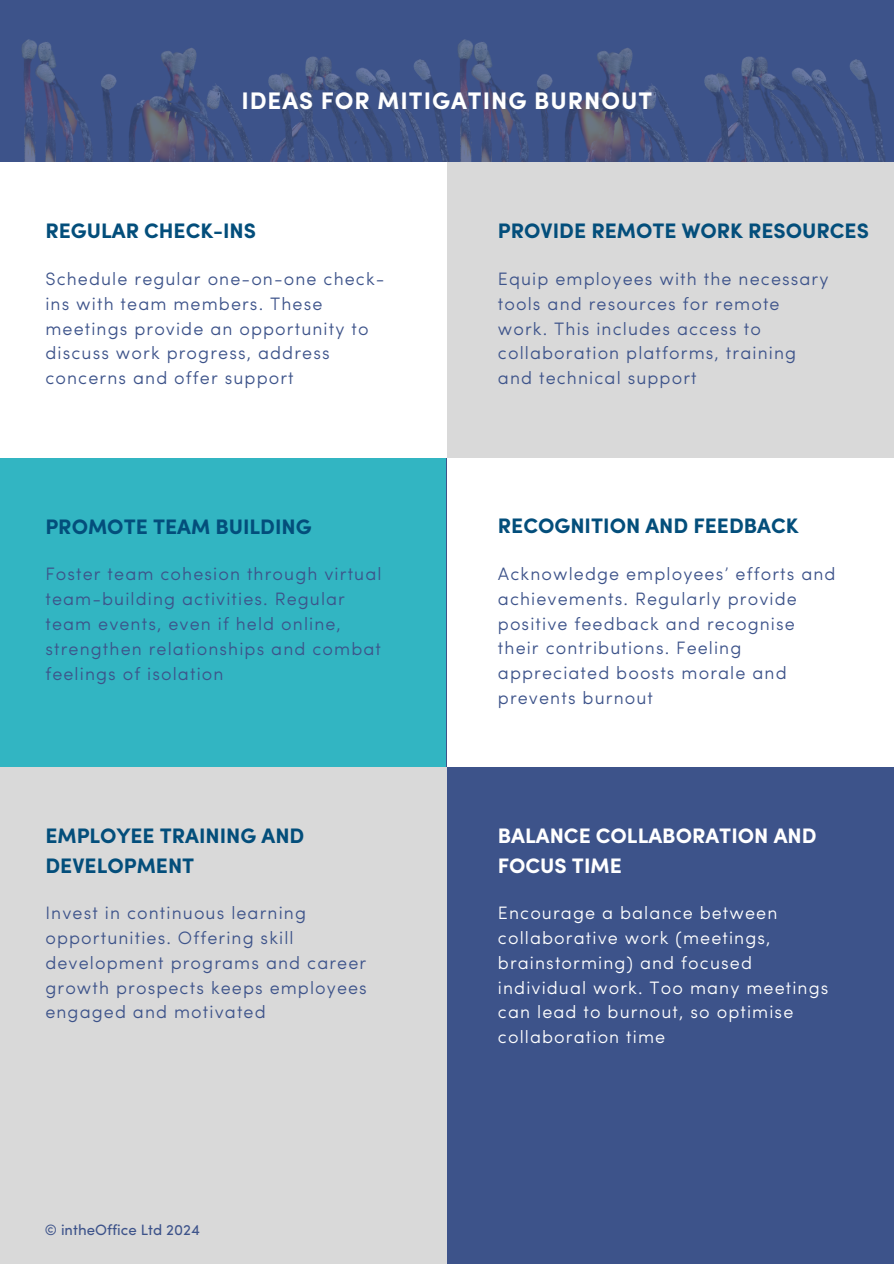
<style>
.page{position:relative;width:894px;height:1264px;background:#fff}
.page>*{position:absolute;margin:0;border:0;box-sizing:border-box;transform-origin:0 0}
.t1{font:700 24px "Sofia Pro";letter-spacing:.04em;color:#fff}
.t2{font:700 21px/29.2px "Sofia Pro";color:#034e7b}
.t3{font:700 21px/29.2px "Sofia Pro";color:#fff}
.t4{font:300 18px/24.8px "Sofia Pro";letter-spacing:.06em;color:#3d538a}
.t5{font:300 18px/24.8px "Sofia Pro";letter-spacing:.06em;color:#fff}
.t6{font:15px "Sofia Pro";color:#3d538a}
</style>
<div class="page">
<div style="left:0;top:0;width:893px;height:1263px;background:#3d538a"></div>
<div style="left:446px;top:163px;width:447px;height:295px;background:#d9d9d9"></div>
<div style="left:0;top:163px;width:446px;height:295px;background:#fff"></div>
<div style="left:0;top:458px;width:446px;height:308px;background:#32b5c2"></div>
<img style="left:458px;top:39px;width:427px;height:123px">
<img style="left:22px;top:39px;width:427px;height:123px">
<div style="left:446px;top:458px;width:447px;height:308px;background:#fff"></div>
<div style="left:0;top:766px;width:446px;height:497px;background:#d9d9d9"></div>
<h3 class="t1" style="left:241px;top:91px;width:412px">IDEAS FOR MITIGATING BURNOUT</h3>
<p class="t2" style="left:45px;top:218px;width:212px">REGULAR CHECK-INS</p>
<p class="t2" style="left:498px;top:218px;width:372px">PROVIDE REMOTE WORK RESOURCES</p>
<h2 class="t4" style="left:45px;top:268px;width:340px">Schedule regular one-on-one check&shy;ins with team members. These meetings provide an opportunity to discuss work progress, address concerns and offer support</h2>
<h2 class="t4" style="left:498px;top:268px;width:332px">Equip employees with the necessary tools and resources for remote work. This includes access to collaboration platforms, training and technical support</h2>
<h1 class="t2" style="left:45px;top:514px;width:268px">PROMOTE TEAM BUILDING</h1>
<h3 class="t2" style="left:498px;top:512px;width:302px">RECOGNITION AND FEEDBACK</h3>
<p class="t4" style="left:45px;top:563px;width:337px">Foster team cohesion through virtual team-building activities. Regular team events, even if held online, strengthen relationships and combat feelings of isolation</p>
<h2 class="t4" style="left:498px;top:563px;width:339px">Acknowledge employees’ efforts and achievements. Regularly provide positive feedback and recognise their contributions. Feeling appreciated boosts morale and prevents burnout</h2>
<h3 class="t2" style="left:45px;top:823px;width:260px">EMPLOYEE TRAINING AND<br>DEVELOPMENT</h3>
<h3 class="t3" style="left:498px;top:823px;width:320px">BALANCE COLLABORATION AND<br>FOCUS TIME</h3>
<h2 class="t4" style="left:45px;top:902px;width:323px">Invest in continuous learning opportunities. Offering skill development programs and career growth prospects keeps employees engaged and motivated</h2>
<h2 class="t5" style="left:498px;top:902px;width:332px">Encourage a balance between collaborative work (meetings, brainstorming) and focused individual work. Too many meetings can lead to burnout, so optimise collaboration time</h2>
<p class="t6" style="left:45px;top:1224px;width:156px">© intheOffice Ltd 2024</p>
</div>
